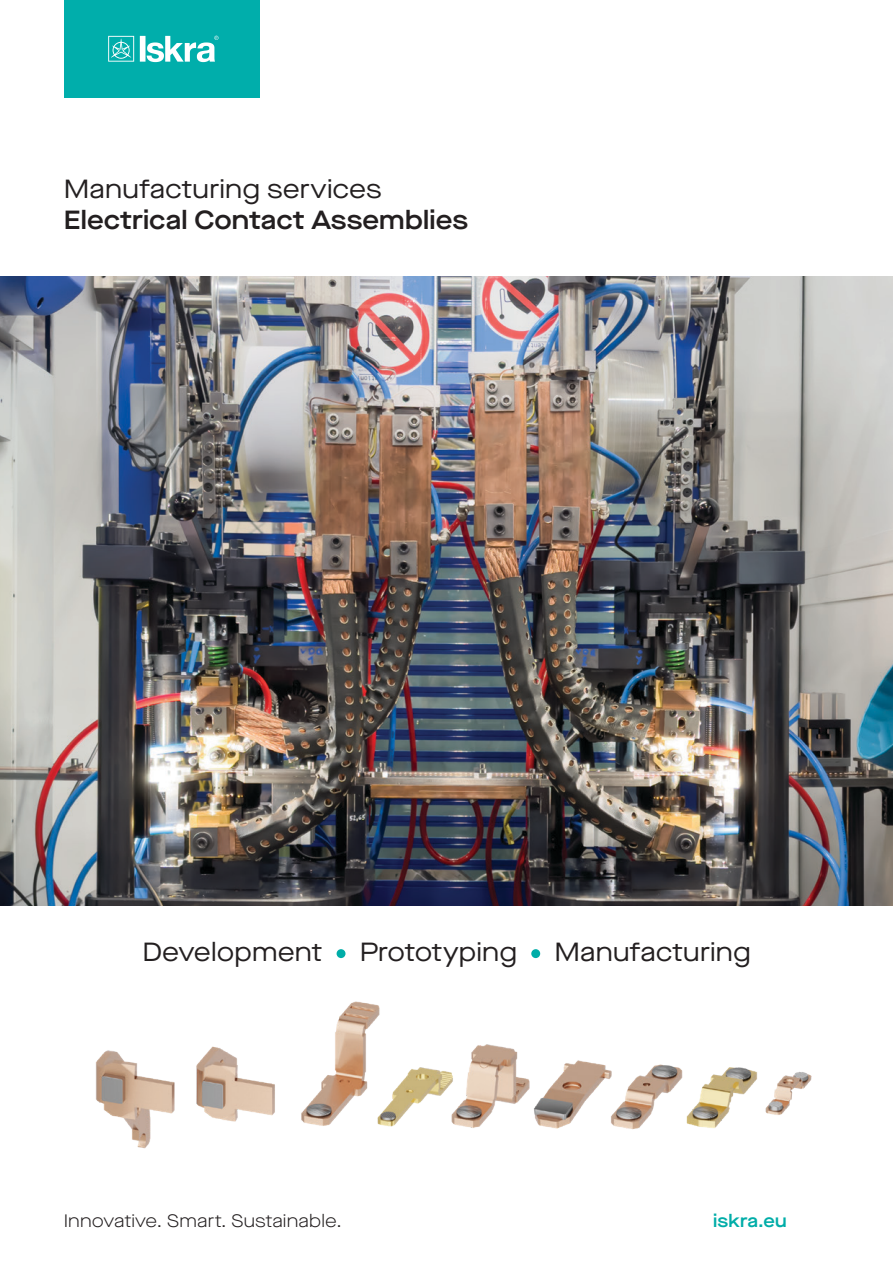
<style>
.page{position:relative;width:893px;height:1263px;background:#fff}
.page>*{position:absolute;margin:0;border:0;box-sizing:border-box;transform-origin:0 0}
.t1{font:expanded 26.25px "Maison Neue";letter-spacing:.005em;color:#231f20}
.t2{font:600 expanded 26.25px "Maison Neue";letter-spacing:.005em;color:#231f20}
.t3{font:300 expanded 18px "Maison Neue";letter-spacing:.005em;color:#231f20}
.t4{font:600 expanded 18px "Maison Neue";letter-spacing:.005em;color:#00ada8}
</style>
<div class="page">
<img style="left:0;top:276px;width:893px;height:630px">
<div style="left:64px;top:0;width:195px;height:98px;background:#00aeab"></div>
<svg style="left:108px;top:36px;width:111px;height:26px"></svg>
<div style="left:337px;top:949px;width:8px;height:9px;background:#00ada8;border-radius:50%"></div>
<div style="left:531px;top:949px;width:9px;height:9px;background:#00ada8;border-radius:50%"></div>
<img style="left:95px;top:956px;width:717px;height:193px">
<p class="t1" style="left:64px;top:171px;width:320px">Manufacturing services</p>
<p class="t2" style="left:64px;top:202px;width:406px">Electrical Contact Assemblies</p>
<p class="t1" style="left:142px;top:934px;width:181px">Development</p>
<p class="t1" style="left:360px;top:934px;width:159px">Prototyping</p>
<p class="t1" style="left:554px;top:934px;width:198px">Manufacturing</p>
<p class="t3" style="left:64px;top:1209px;width:280px">Innovative. Smart. Sustainable.</p>
<p class="t4" style="left:713px;top:1208px;width:75px">iskra.eu</p>
</div>
